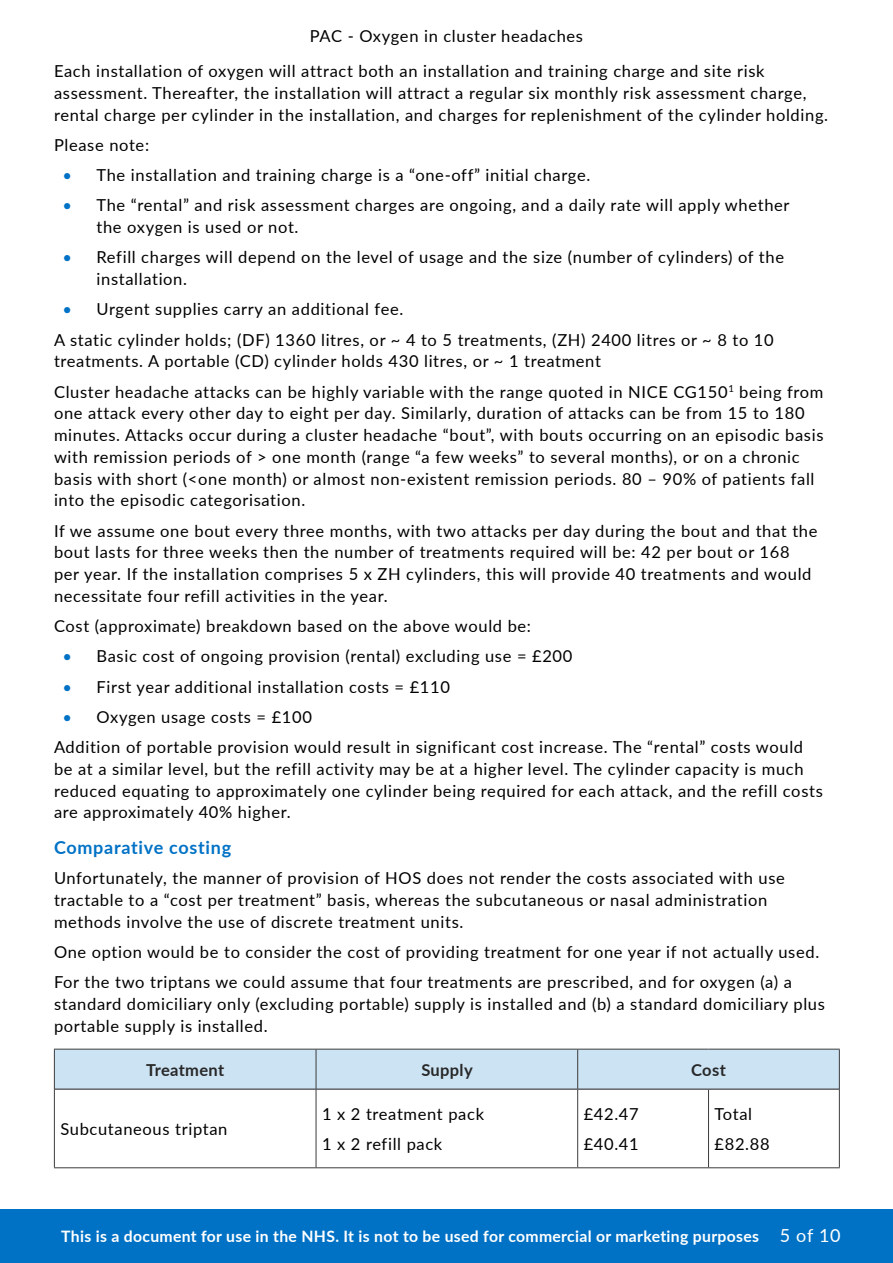
<style>
.page{position:relative;width:893px;height:1263px;background:#fff}
.page>*{position:absolute;margin:0;border:0;box-sizing:border-box;transform-origin:0 0}
.PrescQIPP_Header_2{font:700 18px "Lato";letter-spacing:.04em;color:#0072c6}
.PrescQIPP_Body{font:16.5px/21.8px "Lato";letter-spacing:.04em;color:#000}
.PrescQIPP_Body_Empha{font:700 16.5px "Lato";letter-spacing:.02em;color:#282828}
.t1{font:700 15.75px "Lato";letter-spacing:.02em;color:#fff}
.s1{color:#0072c6}
.s2{font-weight:400;font-size:18px}
</style>
<div class="page">
<div style="left:55px;top:1050px;width:784px;height:39px;background:#cce3f4"></div>
<hr style="left:54px;top:1049px;width:262px;height:1px;background:#3c3c3c">
<hr style="left:54px;top:1049px;width:1px;height:40px;background:#3c3c3c">
<hr style="left:316px;top:1049px;width:262px;height:1px;background:#3c3c3c">
<hr style="left:316px;top:1049px;width:1px;height:40px;background:#3c3c3c">
<hr style="left:578px;top:1049px;width:130px;height:1px;background:#3c3c3c">
<hr style="left:577px;top:1049px;width:1px;height:40px;background:#3c3c3c">
<hr style="left:708px;top:1049px;width:132px;height:1px;background:#3c3c3c">
<hr style="left:839px;top:1049px;width:1px;height:40px;background:#3c3c3c">
<hr style="left:55px;top:1089px;width:261px;height:1px;background:#231f20">
<hr style="left:316px;top:1089px;width:262px;height:1px;background:#231f20">
<hr style="left:578px;top:1089px;width:130px;height:1px;background:#231f20">
<hr style="left:708px;top:1089px;width:131px;height:1px;background:#231f20">
<hr style="left:54px;top:1089px;width:1px;height:78px;background:#3c3c3c">
<hr style="left:316px;top:1089px;width:1px;height:78px;background:#3c3c3c">
<hr style="left:577px;top:1089px;width:1px;height:78px;background:#3c3c3c">
<hr style="left:708px;top:1089px;width:1px;height:78px;background:#3c3c3c">
<hr style="left:839px;top:1089px;width:1px;height:78px;background:#3c3c3c">
<hr style="left:54px;top:1167px;width:262px;height:1px;background:#3c3c3c">
<hr style="left:316px;top:1167px;width:262px;height:1px;background:#3c3c3c">
<hr style="left:578px;top:1167px;width:130px;height:1px;background:#3c3c3c">
<hr style="left:708px;top:1167px;width:132px;height:1px;background:#3c3c3c">
<div style="left:0;top:1209px;width:893px;height:54px;background:#0072c6"></div>
<p class="PrescQIPP_Body" style="left:54px;top:17px;width:712px;line-height:35.4px;text-indent:256px">PAC - Oxygen in cluster headaches<br>Each installation of oxygen will attract both an installation and training charge and site risk</p>
<p class="PrescQIPP_Body" style="left:54px;top:81px;width:776px">assessment. Thereafter, the installation will attract a regular six monthly risk assessment charge, rental charge per cylinder in the installation, and charges for replenishment of the cylinder holding.</p>
<p class="PrescQIPP_Body" style="left:54px;top:133px;width:97px">Please note:</p>
<p class="PrescQIPP_Body" style="left:63px;top:164px;width:529px"><span class="s1">•</span> The installation and training charge is a “one-off” initial charge.</p>
<p class="PrescQIPP_Body" style="left:97px;top:194px;width:695px;text-indent:-34px"><span class="s1">•</span> The “rental” and risk assessment charges are ongoing, and a daily rate will apply whether the oxygen is used or not.</p>
<p class="PrescQIPP_Body" style="left:97px;top:246px;width:689px;text-indent:-34px"><span class="s1">•</span> Refill charges will depend on the level of usage and the size (number of cylinders) of the installation.</p>
<p class="PrescQIPP_Body" style="left:63px;top:298px;width:342px"><span class="s1">•</span> Urgent supplies carry an additional fee.</p>
<p class="PrescQIPP_Body" style="left:54px;top:328px;width:721px">A static cylinder holds; (DF) 1360 litres, or ~ 4 to 5 treatments, (ZH) 2400 litres or ~ 8 to 10 treatments. A portable (CD) cylinder holds 430 litres, or ~ 1 treatment</p>
<p class="PrescQIPP_Body" style="left:54px;top:380px;width:771px">Cluster headache attacks can be highly variable with the range quoted in NICE CG150<sup>1</sup> being from one attack every other day to eight per day. Similarly, duration of attacks can be from 15 to 180 minutes. Attacks occur during a cluster headache “bout”, with bouts occurring on an episodic basis with remission periods of &gt; one month (range “a few weeks” to several months), or on a chronic basis with short (&lt;one month) or almost non-existent remission periods. 80 – 90% of patients fall into the episodic categorisation.</p>
<p class="PrescQIPP_Body" style="left:54px;top:519px;width:765px">If we assume one bout every three months, with two attacks per day during the bout and that the bout lasts for three weeks then the number of treatments required will be: 42 per bout or 168 per year. If the installation comprises 5 x ZH cylinders, this will provide 40 treatments and would necessitate four refill activities in the year.</p>
<p class="PrescQIPP_Body" style="left:54px;top:615px;width:479px">Cost (approximate) breakdown based on the above would be:</p>
<p class="PrescQIPP_Body" style="left:63px;top:645px;width:511px"><span class="s1">•</span> Basic cost of ongoing provision (rental) excluding use = £200</p>
<p class="PrescQIPP_Body" style="left:63px;top:675px;width:389px"><span class="s1">•</span> First year additional installation costs = £110</p>
<p class="PrescQIPP_Body" style="left:63px;top:705px;width:251px"><span class="s1">•</span> Oxygen usage costs = £100</p>
<p class="PrescQIPP_Body" style="left:54px;top:736px;width:770px">Addition of portable provision would result in significant cost increase. The “rental” costs would be at a similar level, but the refill activity may be at a higher level. The cylinder capacity is much reduced equating to approximately one cylinder being required for each attack, and the refill costs are approximately 40% higher.</p>
<p class="PrescQIPP_Header_2" style="left:54px;top:834px;width:179px">Comparative costing</p>
<p class="PrescQIPP_Body" style="left:54px;top:867px;width:732px">Unfortunately, the manner of provision of HOS does not render the costs associated with use tractable to a “cost per treatment” basis, whereas the subcutaneous or nasal administration methods involve the use of discrete treatment units.</p>
<p class="PrescQIPP_Body" style="left:54px;top:940px;width:767px">One option would be to consider the cost of providing treatment for one year if not actually used.</p>
<p class="PrescQIPP_Body" style="left:54px;top:971px;width:772px">For the two triptans we could assume that four treatments are prescribed, and for oxygen (a) a standard domiciliary only (excluding portable) supply is installed and (b) a standard domiciliary plus portable supply is installed.</p>
<p class="PrescQIPP_Body_Empha" style="left:146px;top:1057px;width:79px">Treatment</p>
<p class="PrescQIPP_Body_Empha" style="left:421px;top:1057px;width:53px">Supply</p>
<p class="PrescQIPP_Body_Empha" style="left:691px;top:1057px;width:36px">Cost</p>
<p class="PrescQIPP_Body" style="left:60px;top:1117px;width:169px">Subcutaneous triptan</p>
<p class="PrescQIPP_Body" style="left:322px;top:1102px;width:164px">1 x 2 treatment pack</p>
<p class="PrescQIPP_Body" style="left:322px;top:1133px;width:122px">1 x 2 refill pack</p>
<p class="PrescQIPP_Body" style="left:584px;top:1102px;width:57px">£42.47</p>
<p class="PrescQIPP_Body" style="left:584px;top:1133px;width:57px">£40.41</p>
<p class="PrescQIPP_Body" style="left:714px;top:1102px;width:39px">Total</p>
<p class="PrescQIPP_Body" style="left:714px;top:1133px;width:57px">£82.88</p>
<p class="t1" style="left:61px;top:1225px;width:781px">This is a document for use in the NHS. It is not to be used for commercial or marketing purposes <span class="s2">5 of 10</span></p>
</div>
